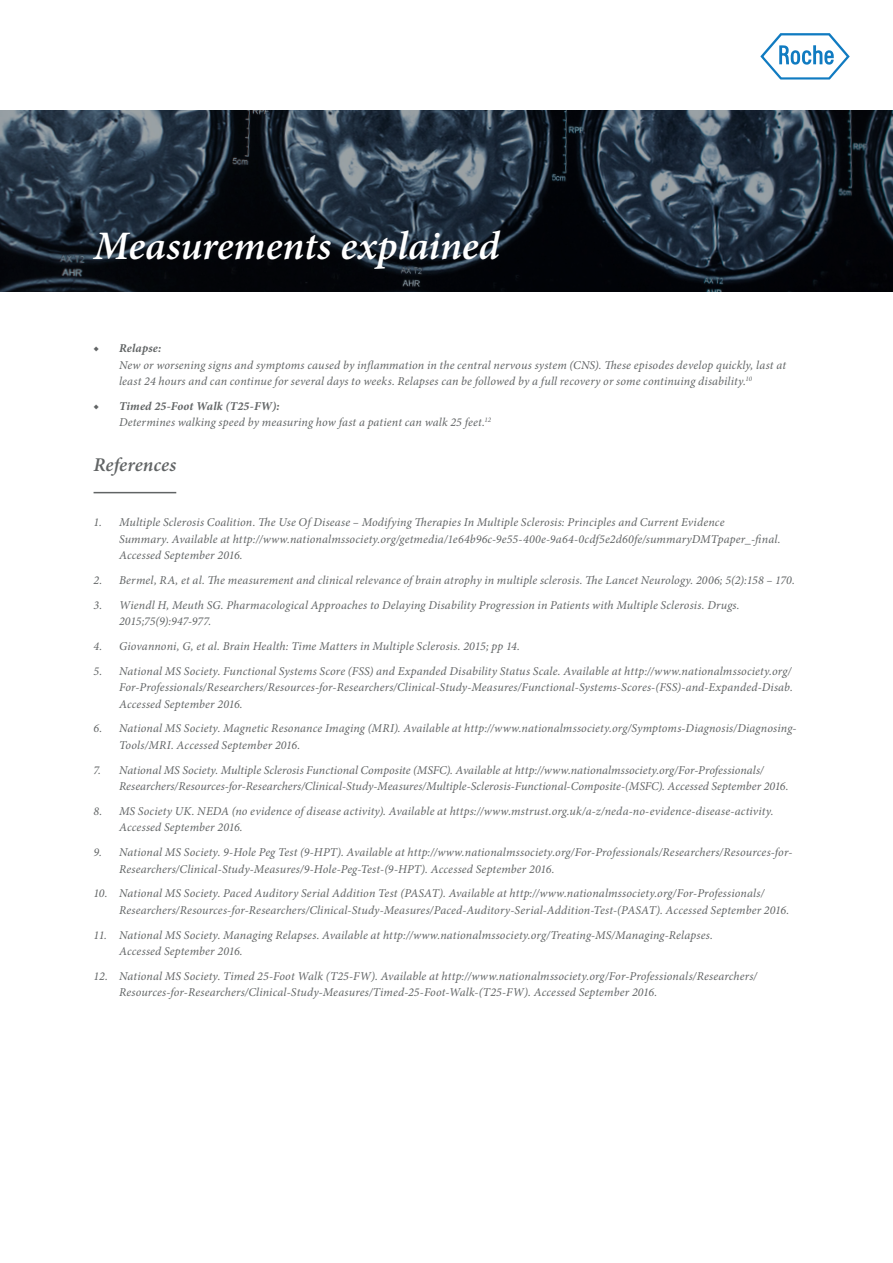
<style>
.page{position:relative;width:893px;height:1263px;background:#fff}
.page>*{position:absolute;margin:0;border:0;box-sizing:border-box;transform-origin:0 0}
.HEAD{font:italic 600 40.5px "Minion Pro";letter-spacing:-.005em;color:#fff}
.SUB{font:italic 600 19.5px "Minion Pro";letter-spacing:.005em;color:#616465}
.t1{font:italic 12px/16.5px "Minion Pro";letter-spacing:.01em;color:#616465}
.s1{font-style:normal}
.s2{font-weight:700}
</style>
<div class="page">
<hr style="left:94px;top:492px;width:82px;height:1px;background:#616465">
<svg style="left:0;top:110px;width:893px;height:182px;background:#1e2934"></svg>
<svg style="left:760px;top:33px;width:90px;height:47px"></svg>
<p class="HEAD" style="left:94px;top:218px;width:408px">Measurements explained</p>
<p class="t1" style="left:119px;top:340px;width:668px;text-indent:-26px"><span class="s1">◆</span> <span class="s2">Relapse:<br></span>New or worsening signs and symptoms caused by inflammation in the central nervous system (CNS). These episodes develop quickly, last at least 24 hours and can continue for several days to weeks. Relapses can be followed by a full recovery or some continuing disability.<sup>10</sup></p>
<p class="t1" style="left:119px;top:398px;width:374px;text-indent:-26px"><span class="s1">◆</span> <span class="s2">Timed 25-Foot Walk (T25-FW):<br></span>Determines walking speed by measuring how fast a patient can walk 25 feet.<sup>12</sup></p>
<p class="SUB" style="left:94px;top:451px;width:84px">References</p>
<p class="t1" style="left:119px;top:514px;width:663px;text-indent:-26px">1. Multiple Sclerosis Coalition. The Use Of Disease – Modifying Therapies In Multiple Sclerosis: Principles and Current Evidence<br>Summary. Available at http://www.nationalmssociety.org/getmedia/1e64b96c-9e55-400e-9a64-0cdf5e2d60fe/summaryDMTpaper_-final.<br>Accessed September 2016.</p>
<p class="t1" style="left:94px;top:572px;width:703px">2. Bermel, RA, et al. The measurement and clinical relevance of brain atrophy in multiple sclerosis. The Lancet Neurology. 2006; 5(2):158 – 170.</p>
<p class="t1" style="left:119px;top:596px;width:622px;text-indent:-26px">3. Wiendl H, Meuth SG. Pharmacological Approaches to Delaying Disability Progression in Patients with Multiple Sclerosis. Drugs.<br>2015;75(9):947-977.</p>
<p class="t1" style="left:94px;top:638px;width:428px">4. Giovannoni, G, et al. Brain Health: Time Matters in Multiple Sclerosis. 2015; pp 14.</p>
<p class="t1" style="left:119px;top:662px;width:675px;text-align:justify;text-indent:-26px">5. National MS Society. Functional Systems Score (FSS) and Expanded Disability Status Scale. Available at http://www.nationalmssociety.org/ For-Professionals/Researchers/Resources-for-Researchers/Clinical-Study-Measures/Functional-Systems-Scores-(FSS)-and-Expanded-Disab.<br>Accessed September 2016.</p>
<p class="t1" style="left:119px;top:720px;width:679px;text-indent:-26px">6. National MS Society. Magnetic Resonance Imaging (MRI). Available at http://www.nationalmssociety.org/Symptoms-Diagnosis/Diagnosing-<br>Tools/MRI. Accessed September 2016.</p>
<p class="t1" style="left:119px;top:761px;width:671px;text-indent:-26px">7. National MS Society. Multiple Sclerosis Functional Composite (MSFC). Available at http://www.nationalmssociety.org/For-Professionals/<br>Researchers/Resources-for-Researchers/Clinical-Study-Measures/Multiple-Sclerosis-Functional-Composite-(MSFC). Accessed September 2016.</p>
<p class="t1" style="left:119px;top:803px;width:656px;text-indent:-26px">8. MS Society UK. NEDA (no evidence of disease activity). Available at https://www.mstrust.org.uk/a-z/neda-no-evidence-disease-activity.<br>Accessed September 2016.</p>
<p class="t1" style="left:119px;top:844px;width:675px;text-indent:-26px">9. National MS Society. 9-Hole Peg Test (9-HPT). Available at http://www.nationalmssociety.org/For-Professionals/Researchers/Resources-for-<br>Researchers/Clinical-Study-Measures/9-Hole-Peg-Test-(9-HPT). Accessed September 2016.</p>
<p class="t1" style="left:119px;top:885px;width:672px;text-indent:-26px">10. National MS Society. Paced Auditory Serial Addition Test (PASAT). Available at http://www.nationalmssociety.org/For-Professionals/<br>Researchers/Resources-for-Researchers/Clinical-Study-Measures/Paced-Auditory-Serial-Addition-Test-(PASAT). Accessed September 2016.</p>
<p class="t1" style="left:119px;top:926px;width:595px;text-indent:-26px">11. National MS Society. Managing Relapses. Available at http://www.nationalmssociety.org/Treating-MS/Managing-Relapses.<br>Accessed September 2016.</p>
<p class="t1" style="left:119px;top:968px;width:640px;text-indent:-26px">12. National MS Society. Timed 25-Foot Walk (T25-FW). Available at http://www.nationalmssociety.org/For-Professionals/Researchers/<br>Resources-for-Researchers/Clinical-Study-Measures/Timed-25-Foot-Walk-(T25-FW). Accessed September 2016.</p>
</div>
